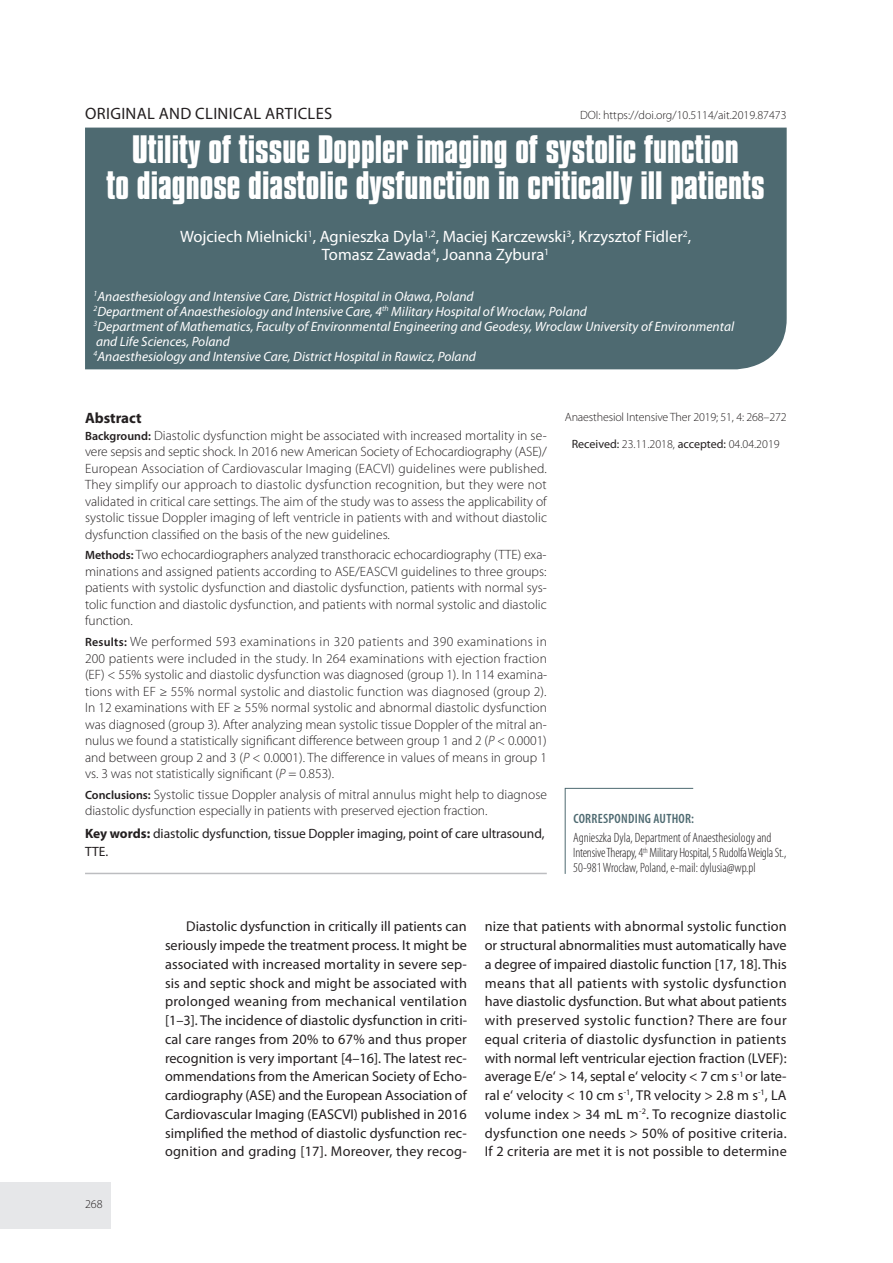
<style>
.page{position:relative;width:893px;height:1263px;background:#fff}
.page>*{position:absolute;margin:0;border:0;box-sizing:border-box;transform-origin:0 0}
.t1{font:700 33px/36px "Compacta PL";color:#fff;text-align:center}
.t2{font:16.5px/18px "Myriad Pro";color:#fff;text-align:center}
.t3{font:16.5px "Myriad Pro";letter-spacing:.02em;color:#231f20}
.t4{font:700 15px "Myriad Pro";color:#231f20}
.t5{font:14.25px/18.8px "Myriad Pro";letter-spacing:.015em;color:#231f20;text-align:justify}
.t6{font:300 13.5px/16.5px "Myriad Pro";color:#231f20;text-align:justify}
.t7{font:italic 13.5px/15px "Myriad Pro";color:#fff}
.t8{font:300 condensed 13.5px/15px "Myriad Pro";color:#231f20}
.t9{font:13.5px/18px "Myriad Pro";letter-spacing:-.005em;color:#231f20}
.t10{font:600 condensed 13.5px "Myriad Pro";letter-spacing:.02em;color:#4e6a71}
.t11{font:300 12px "Myriad Pro";color:#231f20}
.s1{font-weight:600;font-size:12px}
.s2{font-style:italic}
.s3{font-weight:700}
.s4{font-weight:400}
</style>
<div class="page">
<div style="left:0;top:1182px;width:111px;height:47px;background:#e6e7e9"></div>
<div style="left:85px;top:128px;width:702px;height:241px;background:#4e6a71"></div>
<svg style="left:564px;top:788px;width:130px;height:86px"></svg>
<hr style="left:85px;top:873px;width:462px;height:1px;background:#bcbdc0">
<p class="t3" style="left:85px;top:103px;width:249px">ORIGINAL AND CLINICAL ARTICLES</p>
<p class="t11" style="left:580px;top:108px;width:208px">DOI: https://doi.org/10.5114/ait.2019.87473</p>
<h1 class="t1" style="left:107px;top:132px;width:660px">Utility of tissue Doppler imaging of systolic function<br>to diagnose diastolic dysfunction in critically ill patients</h1>
<p class="t2" style="left:180px;top:228px;width:513px">Wojciech Mielnicki<sup>1</sup>, Agnieszka Dyla<sup>1,2</sup>, Maciej Karczewski<sup>3</sup>, Krzysztof Fidler<sup>2</sup>,<br>Tomasz Zawada<sup>4</sup>, Joanna Zybura<sup>1</sup></p>
<p class="t7" style="left:94px;top:289px;width:642px"><sup>1</sup>Anaesthesiology and Intensive Care, District Hospital in Oława, Poland<br><sup>2</sup>Department of Anaesthesiology and Intensive Care, 4<sup>th</sup> Military Hospital of Wrocław, Poland<br><sup>3</sup>Department of Mathematics, Faculty of Environmental Engineering and Geodesy, Wroclaw University of Environmental and Life Sciences, Poland<br><sup>4</sup>Anaesthesiology and Intensive Care, District Hospital in Rawicz, Poland</p>
<p class="t4" style="left:85px;top:408px;width:58px">Abstract</p>
<p class="t6" style="left:85px;top:427px;width:463px"><span class="s1">Background:</span> Diastolic dysfunction might be associated with increased mortality in se&shy;vere sepsis and septic shock. In 2016 new American Society of Echocardiography (ASE)/ European Association of Cardiovascular Imaging (EACVI) guidelines were published.<br>They simplify our approach to diastolic dysfunction recognition, but they were not validated in critical care settings. The aim of the study was to assess the applicability of systolic tissue Doppler imaging of left ventricle in patients with and without diastolic dysfunction classified on the basis of the new guidelines.</p>
<p class="t6" style="left:85px;top:546px;width:463px"><span class="s1">Methods:</span> Two echocardiographers analyzed transthoracic echocardiography (TTE) exa&shy;minations and assigned patients according to ASE/EASCVI guidelines to three groups: patients with systolic dysfunction and diastolic dysfunction, patients with normal sys&shy;tolic function and diastolic dysfunction, and patients with normal systolic and diastolic function.</p>
<p class="t6" style="left:85px;top:633px;width:464px"><span class="s1">Results:</span> We performed 593 examinations in 320 patients and 390 examinations in 200 patients were included in the study. In 264 examinations with ejection fraction (EF) &lt; 55% systolic and diastolic dysfunction was diagnosed (group 1). In 114 examina&shy;tions with EF ≥ 55% normal systolic and diastolic function was diagnosed (group 2).<br>In 12 examinations with EF ≥ 55% normal systolic and abnormal diastolic dysfunction was diagnosed (group 3). After analyzing mean systolic tissue Doppler of the mitral an&shy;nulus we found a statistically significant difference between group 1 and 2 (<span class="s2">P</span> &lt; 0.0001) and between group 2 and 3 (<span class="s2">P</span> &lt; 0.0001). The difference in values of means in group 1 vs. 3 was not statistically significant (<span class="s2">P</span> = 0.853).</p>
<p class="t6" style="left:85px;top:786px;width:463px"><span class="s1">Conclusions:</span> Systolic tissue Doppler analysis of mitral annulus might help to diagnose diastolic dysfunction especially in patients with preserved ejection fraction.</p>
<p class="t9" style="left:85px;top:824px;width:461px"><span class="s3">Key words:</span> diastolic dysfunction, tissue Doppler imaging, point of care ultrasound,<br>TTE.</p>
<p class="t11" style="left:565px;top:410px;width:223px">Anaesthesiol Intensive Ther 2019; 51, 4: 268–272</p>
<p class="t11" style="left:572px;top:437px;width:209px"><span class="s4">Received:</span> 23.11.2018, <span class="s4">accepted:</span> 04.04.2019</p>
<p class="t10" style="left:573px;top:810px;width:122px">CORRESPONDING AUTHOR:</p>
<p class="t8" style="left:573px;top:830px;width:215px">Agnieszka Dyla, Department of Anaesthesiology and<br>Intensive Therapy, 4<sup>th</sup> Military Hospital, 5 Rudolfa Weigla St.,<br>50-981 Wrocław, Poland, e-mail: dylusia@wp.pl</p>
<p class="t11" style="left:85px;top:1197px;width:19px">268</p>
<p class="t5" style="left:165px;top:917px;width:304px;text-indent:21px">Diastolic dysfunction in critically ill patients can seriously impede the treatment process. It might be associated with increased mortality in severe sep&shy;sis and septic shock and might be associated with prolonged weaning from mechanical ventilation [1–3]. The incidence of diastolic dysfunction in criti&shy;cal care ranges from 20% to 67% and thus proper recognition is very important [4–16]. The latest rec&shy;ommendations from the American Society of Echo&shy;cardiography (ASE) and the European Association of Cardiovascular Imaging (EASCVI) published in 2016 simplified the method of diastolic dysfunction rec&shy;ognition and grading [17]. Moreover, they recog-</p>
<p class="t5" style="left:485px;top:917px;width:303px">nize that patients with abnormal systolic function or structural abnormalities must automatically have a degree of impaired diastolic function [17, 18]. This means that all patients with systolic dysfunction have diastolic dysfunction. But what about patients with preserved systolic function? There are four equal criteria of diastolic dysfunction in patients with normal left ventricular ejection fraction (LVEF): average E/e‘ &gt; 14, septal e‘ velocity &lt; 7 cm s<sup>-1</sup> or late&shy;ral e‘ velocity &lt; 10 cm s<sup>-1</sup>, TR velocity &gt; 2.8 m s<sup>-1</sup>, LA volume index &gt; 34 mL m<sup>-2</sup>. To recognize diastolic dysfunction one needs &gt; 50% of positive criteria.<br>If 2 criteria are met it is not possible to determine</p>
</div>
